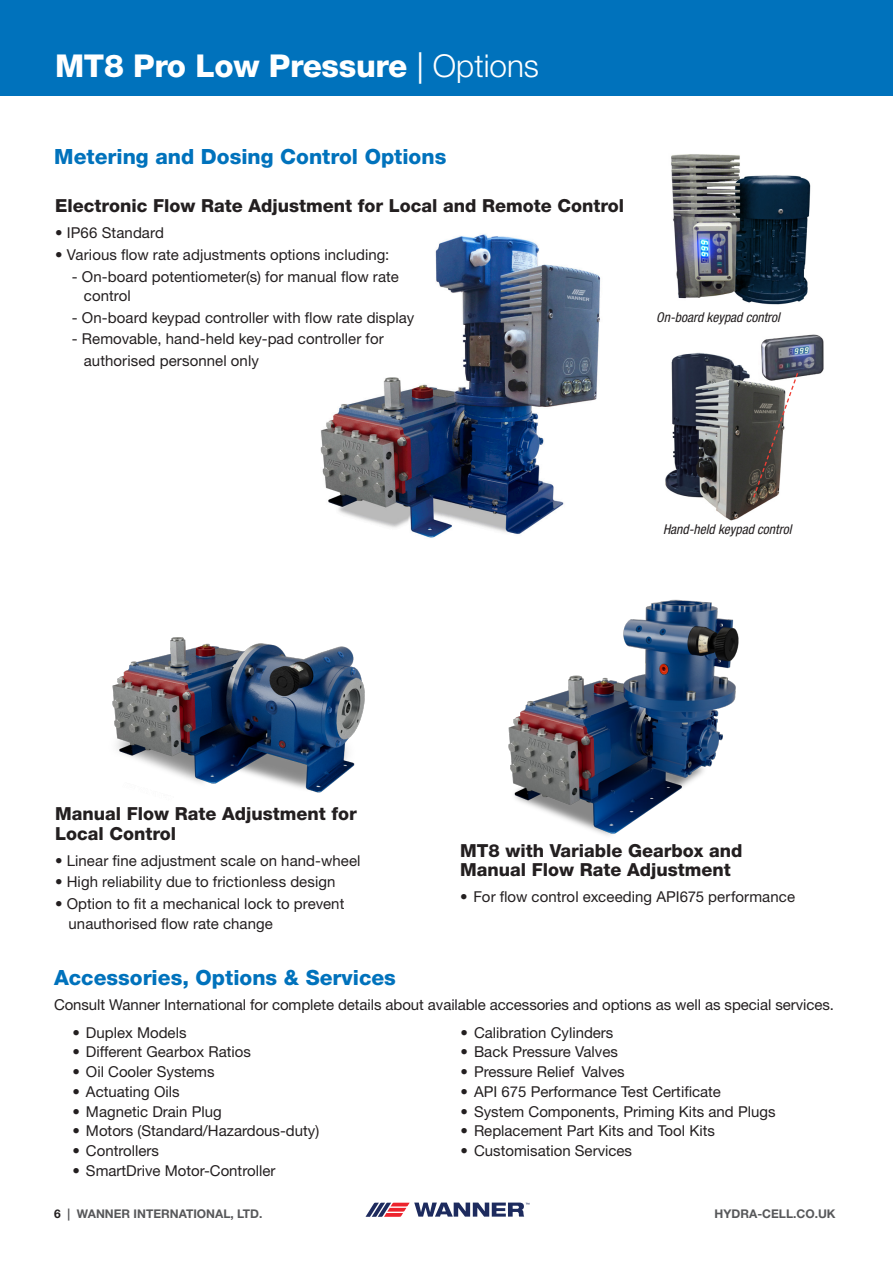
<style>
.page{position:relative;width:893px;height:1263px;background:#fff}
.page>*{position:absolute;margin:0;border:0;box-sizing:border-box;transform-origin:0 0}
.t1{font:800 31.5px "Helvetica Neue LT Std";letter-spacing:-.01em;color:#fff}
.t2{font:800 21px "Helvetica Neue LT Std";color:#0072bc}
.t3{font:800 18px/19.5px "Helvetica Neue LT Std";color:#231f20}
.t4{font:15px/19.5px "Helvetica Neue LT Std";color:#231f20}
.t5{font:italic condensed 13.5px "Helvetica Neue LT Std";color:#231f20}
.t6{font:700 12px "Helvetica Neue LT Std";color:#57585a}
.s1{font-weight:400}
.s2{font-weight:300}
.s3{color:#231f20}
</style>
<div class="page">
<div style="left:0;top:0;width:893px;height:95px;background:#0072bc"></div>
<img style="left:665px;top:352px;width:106px;height:169px">
<img style="left:759px;top:334px;width:65px;height:43px">
<svg style="left:752px;top:371px;width:47px;height:128px"></svg>
<img style="left:320px;top:234px;width:281px;height:304px">
<img style="left:508px;top:599px;width:231px;height:237px">
<img style="left:112px;top:637px;width:253px;height:156px">
<img style="left:671px;top:154px;width:140px;height:151px">
<svg style="left:366px;top:1202px;width:163px;height:15px"></svg>
<p class="t1" style="left:55px;top:47px;width:485px">MT8 Pro Low Pressure <span class="s1">|</span> <span class="s2">Options</span></p>
<p class="t2" style="left:54px;top:144px;width:394px">Metering and Dosing Control Options</p>
<p class="t3" style="left:55px;top:196px;width:570px">Electronic Flow Rate Adjustment for Local and Remote Control</p>
<p class="t4" style="left:55px;top:223px;width:110px">• IP66 Standard</p>
<p class="t4" style="left:55px;top:245px;width:336px">• Various flow rate adjustments options including:</p>
<p class="t4" style="left:84px;top:266px;width:316px;text-indent:-12px">- On-board potentiometer(s) for manual flow rate control</p>
<p class="t4" style="left:72px;top:307px;width:344px">- On-board keypad controller with flow rate display</p>
<p class="t4" style="left:72px;top:329px;width:313px">- Removable, hand-held key-pad controller for</p>
<p class="t4" style="left:84px;top:351px;width:177px">authorised personnel only</p>
<p class="t5" style="left:656px;top:309px;width:125px">On-board keypad control</p>
<p class="t5" style="left:663px;top:522px;width:130px">Hand-held keypad control</p>
<p class="t3" style="left:55px;top:804px;width:303px">Manual Flow Rate Adjustment for<br>Local Control</p>
<p class="t4" style="left:55px;top:850px;width:307px">• Linear fine adjustment scale on hand-wheel</p>
<p class="t4" style="left:55px;top:872px;width:282px">• High reliability due to frictionless design</p>
<p class="t4" style="left:69px;top:894px;width:277px;text-indent:-14px">• Option to fit a mechanical lock to prevent unauthorised flow rate change</p>
<p class="t3" style="left:460px;top:840px;width:284px">MT8 with Variable Gearbox and<br>Manual Flow Rate Adjustment</p>
<p class="t4" style="left:460px;top:887px;width:337px">• For flow control exceeding API675 performance</p>
<p class="t2" style="left:54px;top:965px;width:343px">Accessories, Options &amp; Services</p>
<p class="t4" style="left:54px;top:994px;width:781px">Consult Wanner International for complete details about available accessories and options as well as special services.</p>
<p class="t4" style="left:72px;top:1022px;width:116px">• Duplex Models</p>
<p class="t4" style="left:72px;top:1042px;width:180px">• Different Gearbox Ratios</p>
<p class="t4" style="left:72px;top:1062px;width:144px">• Oil Cooler Systems</p>
<p class="t4" style="left:72px;top:1081px;width:109px">• Actuating Oils</p>
<p class="t4" style="left:72px;top:1101px;width:151px">• Magnetic Drain Plug</p>
<p class="t4" style="left:72px;top:1121px;width:248px">• Motors (Standard/Hazardous-duty)</p>
<p class="t4" style="left:72px;top:1141px;width:88px">• Controllers</p>
<p class="t4" style="left:72px;top:1160px;width:204px">• SmartDrive Motor-Controller</p>
<p class="t4" style="left:460px;top:1022px;width:154px">• Calibration Cylinders</p>
<p class="t4" style="left:460px;top:1042px;width:159px">• Back Pressure Valves</p>
<p class="t4" style="left:460px;top:1062px;width:166px">• Pressure Relief Valves</p>
<p class="t4" style="left:460px;top:1081px;width:262px">• API 675 Performance Test Certificate</p>
<p class="t4" style="left:460px;top:1101px;width:316px">• System Components, Priming Kits and Plugs</p>
<p class="t4" style="left:460px;top:1121px;width:256px">• Replacement Part Kits and Tool Kits</p>
<p class="t4" style="left:460px;top:1141px;width:173px">• Customisation Services</p>
<p class="t6" style="left:54px;top:1206px;width:210px"><span class="s3">6</span> | WANNER INTERNATIONAL, LTD.</p>
<p class="t6" style="left:715px;top:1206px;width:122px">HYDRA-CELL.CO.UK</p>
</div>
